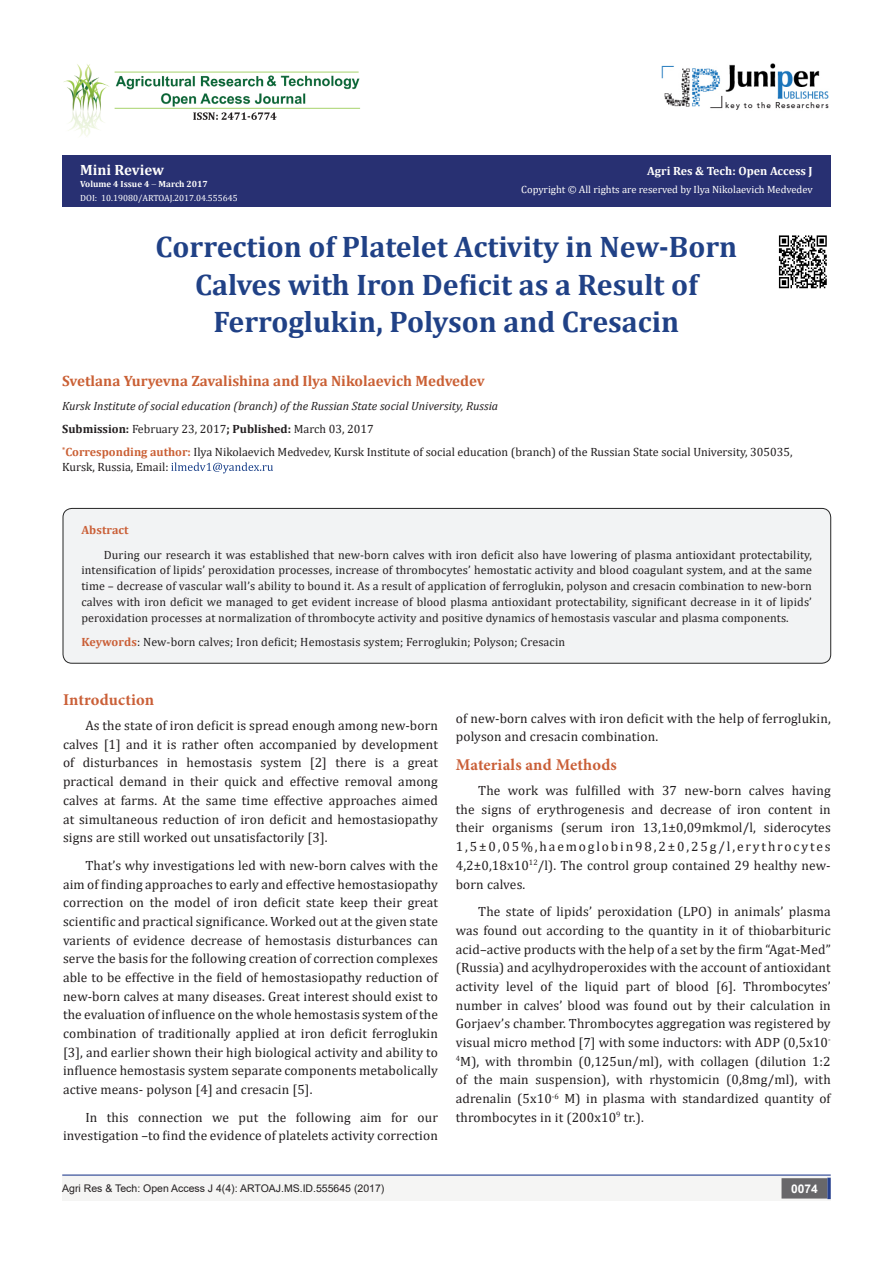
<style>
.page{position:relative;width:893px;height:1263px;background:#fff}
.page>*{position:absolute;margin:0;border:0;box-sizing:border-box;transform-origin:0 0}
.t1{font:700 29.85px "Cambria";color:#204186}
.t2{font:700 16.5px "Minion Pro";letter-spacing:.01em;color:#ca5f37}
.t3{font:700 15px "Cambria";color:#ca6035}
.t4{font:700 15px "Cambria";color:#fffefc}
.t5{font:13.5px/18.8px "Cambria";letter-spacing:.01em;color:#231f20;text-align:justify}
.t6{font:12px/15.8px "Cambria";color:#231f20}
.t7{font:italic 12px "Cambria";color:#231f20}
.t8{font:700 12px "Cambria";color:#fffefc}
.t9{font:700 12px "Cambria";letter-spacing:.01em;color:#ca5f37}
.t10{font:700 12px "Arial";color:#fff}
.t11{font:10.5px "Cambria";color:#fffefc}
.t12{font:10.5px "Arial";color:#231f20}
.t13{font:9px "Cambria";color:#fff}
.t14{font:700 9px "Cambria";color:#fffefc}
.s1{font-weight:700}
.s2{font-weight:700;color:#ca6035}
.s3{font-weight:700;color:#ca5f37}
</style>
<div class="page">
<svg style="left:171px;top:462px;width:102px;height:11px"></svg>
<div style="left:62px;top:1176px;width:441px;height:25px;background:#f5f5f4"></div>
<div style="left:503px;top:1176px;width:328px;height:25px;background:#f5f5f4"></div>
<div style="left:782px;top:1179px;width:45px;height:19px;background:#68676a"></div>
<div style="left:781px;top:1178px;width:46px;height:20px;border:2px solid #68676a"></div>
<svg style="left:827px;top:1178px;width:4px;height:21px"></svg>
<img style="left:661px;top:63px;width:168px;height:47px">
<img style="left:64px;top:64px;width:296px;height:73px">
<div style="left:62px;top:155px;width:769px;height:52px;background:#283072"></div>
<hr style="left:62px;top:1174px;width:769px;height:2px;background:#253f8e">
<div style="left:63px;top:508px;width:768px;height:155px;background:#f2f3f4;border-radius:9px"></div>
<div style="left:63px;top:508px;width:768px;height:156px;border:1px solid #262626;border-radius:9px"></div>
<img style="left:778px;top:235px;width:49px;height:54px">
<p class="t4" style="left:80px;top:159px;width:85px">Mini Review</p>
<p class="t14" style="left:80px;top:178px;width:129px">Volume 4 Issue 4 March 2017</p>
<p class="t13" style="left:80px;top:193px;width:159px">DOI: 10.19080/ARTOAJ.2017.04.555645</p>
<p class="t8" style="left:647px;top:162px;width:167px">Agri Res &amp; Tech: Open Access J</p>
<p class="t11" style="left:521px;top:183px;width:293px">Copyright © All rights are reserved by Ilya Nikolaevich Medvedev</p>
<p class="t1" style="left:156px;top:226px;width:583px">Correction of Platelet Activity in New-Born</p>
<p class="t1" style="left:195px;top:263px;width:504px">Calves with Iron Deficit as a Result of</p>
<p class="t1" style="left:214px;top:301px;width:467px">Ferroglukin, Polyson and Cresacin</p>
<p class="t3" style="left:62px;top:371px;width:424px">Svetlana Yuryevna Zavalishina and Ilya Nikolaevich Medvedev</p>
<p class="t7" style="left:62px;top:397px;width:437px">Kursk Institute of social education (branch) of the Russian State social University, Russia</p>
<p class="t6" style="left:62px;top:421px;width:313px"><span class="s1">Submission:</span> February 23, 2017<span class="s1">; Published:</span> March 03, 2017</p>
<p class="t6" style="left:62px;top:445px;width:732px;line-height:14.4px"><sup>*</sup><span class="s2">Corresponding author:</span> Ilya Nikolaevich Medvedev, Kursk Institute of social education (branch) of the Russian State social University, 305035,<br>Kursk, Russia, Email:</p>
<p class="t9" style="left:81px;top:521px;width:49px">Abstract</p>
<p class="t6" style="left:81px;top:547px;width:732px;text-align:justify;text-indent:22px">During our research it was established that new-born calves with iron deficit also have lowering of plasma antioxidant protectability, intensification of lipids’ peroxidation processes, increase of thrombocytes’ hemostatic activity and blood coagulant system, and at the same time – decrease of vascular wall’s ability to bound it. As a result of application of ferroglukin, polyson and cresacin combination to new-born calves with iron deficit we managed to get evident increase of blood plasma antioxidant protectability, significant decrease in it of lipids’ peroxidation processes at normalization of thrombocyte activity and positive dynamics of hemostasis vascular and plasma components.</p>
<p class="t6" style="left:81px;top:634px;width:485px"><span class="s3">Keywords</span>: New-born calves; Iron deficit; Hemostasis system; Ferroglukin; Polyson; Cresacin</p>
<p class="t2" style="left:63px;top:688px;width:93px">Introduction</p>
<p class="t5" style="left:63px;top:716px;width:376px;text-indent:22px">As the state of iron deficit is spread enough among new-born calves [1] and it is rather often accompanied by development of disturbances in hemostasis system [2] there is a great practical demand in their quick and effective removal among calves at farms. At the same time effective approaches aimed at simultaneous reduction of iron deficit and hemostasiopathy signs are still worked out unsatisfactorily [3].</p>
<p class="t5" style="left:63px;top:856px;width:376px;text-indent:22px">That’s why investigations led with new-born calves with the aim of finding approaches to early and effective hemostasiopathy correction on the model of iron deficit state keep their great scientific and practical significance. Worked out at the given state varients of evidence decrease of hemostasis disturbances can serve the basis for the following creation of correction complexes able to be effective in the field of hemostasiopathy reduction of new-born calves at many diseases. Great interest should exist to the evaluation of influence on the whole hemostasis system of the combination of traditionally applied at iron deficit ferroglukin [3], and earlier shown their high biological activity and ability to influence hemostasis system separate components metabolically active means- polyson [4] and cresacin [5].</p>
<p class="t5" style="left:63px;top:1108px;width:376px;text-align:right">In this connection we put the following aim for our investigation –to find the evidence of platelets activity correction</p>
<p class="t5" style="left:456px;top:709px;width:376px">of new-born calves with iron deficit with the help of ferroglukin, polyson and cresacin combination.</p>
<p class="t2" style="left:456px;top:753px;width:163px">Materials and Methods</p>
<p class="t5" style="left:456px;top:781px;width:376px;text-indent:22px">The work was fulfilled with 37 new-born calves having the signs of erythrogenesis and decrease of iron content in their organisms (serum iron 13,1±0,09mkmol/l, siderocytes 1,5±0,05%,haemoglobin98,2±0,25g/l,erythrocytes 4,2±0,18x10<sup>12</sup>/l). The control group contained 29 healthy new&shy;born calves.</p>
<p class="t5" style="left:456px;top:902px;width:376px;text-indent:22px">The state of lipids’ peroxidation (LPO) in animals’ plasma was found out according to the quantity in it of thiobarbituric acid–active products with the help of a set by the firm “Agat-Med” (Russia) and acylhydroperoxides with the account of antioxidant activity level of the liquid part of blood [6]. Thrombocytes’ number in calves’ blood was found out by their calculation in Gorjaev’s chamber. Thrombocytes aggregation was registered by visual micro method [7] with some inductors: with ADP (0,5x10<sup>- 4</sup>M), with thrombin (0,125un/ml), with collagen (dilution 1:2 of the main suspension), with rhystomicin (0,8mg/ml), with adrenalin (5x10<sup>-6</sup> M) in plasma with standardized quantity of thrombocytes in it (200x10<sup>9</sup> tr.).</p>
<p class="t12" style="left:62px;top:1181px;width:324px">Agri Res &amp; Tech: Open Access J 4(4): ARTOAJ.MS.ID.555645 (2017)</p>
<p class="t10" style="left:791px;top:1180px;width:28px">0074</p>
</div>
